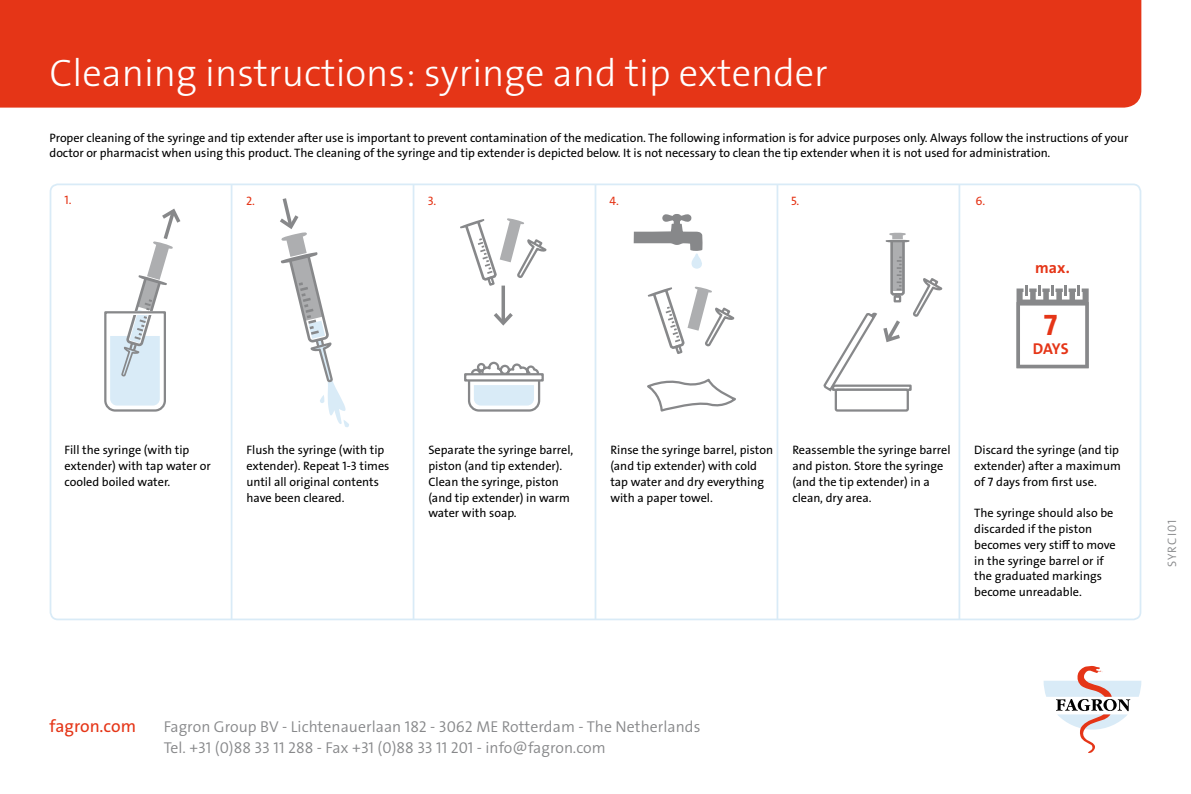
<style>
.page{position:relative;width:1191px;height:794px;background:#fff}
.page>*{position:absolute;margin:0;border:0;box-sizing:border-box;transform-origin:0 0}
.t1{font:38.5px "The Sans LP3 Lig";color:#fff}
.t2{font:29.75px "The Sans LP7 Bld";color:#e53517}
.t3{font:17.5px "The Sans LP5 Plain";letter-spacing:.005em;color:#e53517}
.t4{font:15.75px/21px "The Sans LP4 Se Lig";letter-spacing:.005em;color:#87888a}
.t5{font:15.75px "The Sans LP7 Bld";letter-spacing:-.01em;color:#e53517}
.t6{font:12.25px/15.8px "The Sans LP5 Plain";color:#000}
.t7{font:12.25px "The Sans LP5 Plain";color:#e53517}
.t8{font:12.25px "The Sans LP4 Se Lig";letter-spacing:.09em;color:#87888a}
</style>
<div class="page">
<div style="left:0;top:0;width:1141px;height:108px;background:#e53517"></div>
<svg style="left:647px;top:287px;width:88px;height:67px"></svg>
<svg style="left:633px;top:214px;width:70px;height:55px"></svg>
<svg style="left:647px;top:378px;width:89px;height:34px"></svg>
<svg style="left:1016px;top:285px;width:72px;height:83px"></svg>
<svg style="left:460px;top:218px;width:87px;height:68px"></svg>
<svg style="left:467px;top:361px;width:74px;height:51px"></svg>
<svg style="left:464px;top:373px;width:80px;height:8px"></svg>
<svg style="left:501px;top:285px;width:4px;height:24px"></svg>
<svg style="left:494px;top:309px;width:19px;height:17px"></svg>
<div style="left:834px;top:388px;width:75px;height:23px;border:2px solid #87888a"></div>
<svg style="left:823px;top:233px;width:120px;height:160px"></svg>
<hr style="left:231px;top:184px;width:1px;height:435px;background:#d9ebf7">
<hr style="left:413px;top:184px;width:1px;height:435px;background:#d9ebf7">
<hr style="left:594px;top:184px;width:2px;height:435px;background:#d9ebf7">
<hr style="left:776px;top:184px;width:2px;height:435px;background:#d9ebf7">
<hr style="left:958px;top:184px;width:2px;height:435px;background:#d9ebf7">
<svg style="left:1043px;top:665px;width:98px;height:88px"></svg>
<svg style="left:104px;top:208px;width:77px;height:204px"></svg>
<svg style="left:280px;top:198px;width:69px;height:229px"></svg>
<h1 class="t1" style="left:50px;top:48px;width:779px">Cleaning instructions: syringe and tip extender</h1>
<p class="t6" style="left:50px;top:130px;width:1080px">Proper cleaning of the syringe and tip extender after use is important to prevent contamination of the medication. The following information is for advice purposes only. Always follow the instructions of your doctor or pharmacist when using this product. The cleaning of the syringe and tip extender is depicted below. It is not necessary to clean the tip extender when it is not used for administration.</p>
<p class="t7" style="left:64px;top:192px;width:9px">1.</p>
<p class="t7" style="left:246px;top:193px;width:10px">2.</p>
<p class="t7" style="left:428px;top:193px;width:10px">3.</p>
<p class="t7" style="left:609px;top:193px;width:11px">4.</p>
<p class="t7" style="left:791px;top:193px;width:10px">5.</p>
<p class="t7" style="left:975px;top:193px;width:11px">6.</p>
<p class="t5" style="left:1035px;top:257px;width:36px">max.</p>
<h2 class="t2" style="left:1044px;top:305px;width:15px">7</h2>
<p class="t5" style="left:1033px;top:338px;width:37px">days</p>
<p class="t6" style="left:64px;top:442px;width:148px">Fill the syringe (with tip extender) with tap water or cooled boiled water.</p>
<p class="t6" style="left:246px;top:442px;width:144px">Flush the syringe (with tip extender). Repeat 1-3 times until all original contents have been cleared.</p>
<p class="t6" style="left:428px;top:442px;width:146px">Separate the syringe barrel, piston (and tip extender).<br>Clean the syringe, piston (and tip extender) in warm water with soap.</p>
<p class="t6" style="left:610px;top:442px;width:164px">Rinse the syringe barrel, piston (and tip extender) with cold tap water and dry everything with a paper towel.</p>
<p class="t6" style="left:792px;top:442px;width:160px">Reassemble the syringe barrel and piston. Store the syringe (and the tip extender) in a clean, dry area.</p>
<p class="t6" style="left:974px;top:442px;width:148px">Discard the syringe (and tip extender) after a maximum of 7 days from first use.</p>
<p class="t6" style="left:974px;top:505px;width:143px">The syringe should also be discarded if the piston becomes very stiff to move in the syringe barrel or if the graduated markings become unreadable.</p>
<p class="t8" style="left:1164px;top:567px;width:49px;rotate:-90deg">SYRCI01</p>
<h3 class="t3" style="left:50px;top:714px;width:88px">fagron.com</h3>
<p class="t4" style="left:164px;top:716px;width:538px">Fagron Group BV - Lichtenauerlaan 182 - 3062 ME Rotterdam - The Netherlands<br>Tel. +31 (0)88 33 11 288 - Fax +31 (0)88 33 11 201 - info@fagron.com</p>
</div>
